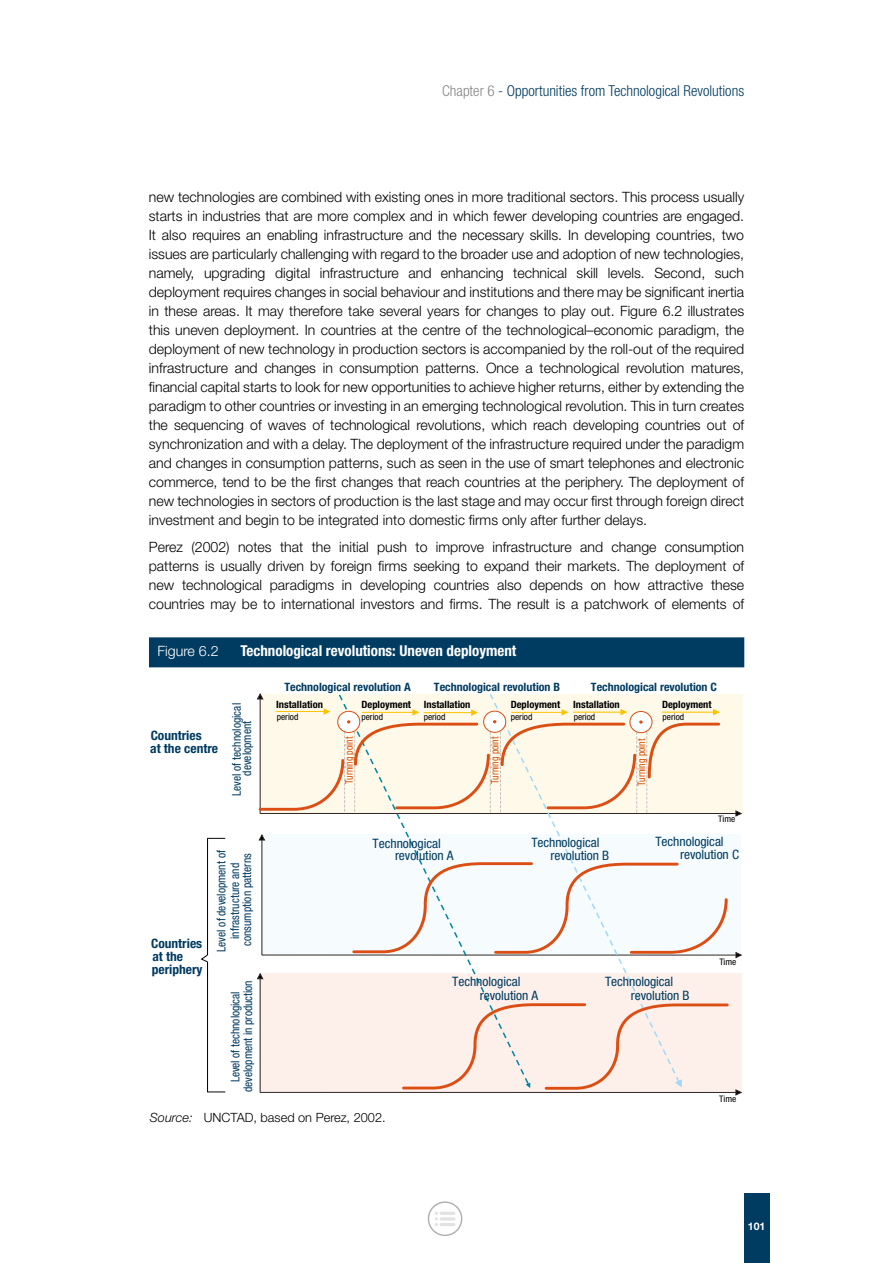
<style>
.page{position:relative;width:893px;height:1263px;background:#fff}
.page>*{position:absolute;margin:0;border:0;box-sizing:border-box;transform-origin:0 0}
.t1{font:300 condensed 15px "Helvetica Neue LT Std";color:#003c61}
.t2{font:700 condensed 15px "Helvetica Neue LT Std";color:#fff}
.t3{font:300 14.25px/19px "Helvetica Neue LT Std";color:#000;text-align:justify}
.t4{font:300 14.25px "Helvetica Neue LT Std";color:#fff}
.t5{font:condensed 12.9px/14.1px "Helvetica Neue LT Std";letter-spacing:-.005em;color:#003c61;scale:1.04 1}
.t6{font:700 condensed 12.9px/12.8px "Helvetica Neue LT Std";color:#003b61;scale:1.04 1}
.t7{font:300 12.75px "Helvetica Neue LT Std";color:#000}
.t8{font:condensed 12px/10.2px "Helvetica Neue LT Std";color:#003b61;text-align:center;scale:.96 1}
.t9{font:700 condensed 11.55px "Helvetica Neue LT Std";color:#003c61;scale:1.04 1}
.t10{font:condensed 10.5px "Helvetica Neue LT Std";color:#da4f0b;scale:.93 1}
.t11{font:700 10.5px "Helvetica Neue LT Std";color:#fff}
.t12{font:700 condensed 10.05px "Helvetica Neue LT Std";color:#000;scale:1.04 1}
.t13{font:condensed 9px "Helvetica Neue LT Std";letter-spacing:-.005em;color:#000;scale:1.04 1}
.s1{color:#878787}
.s2{font-style:italic}
</style>
<div class="page">
<div style="left:744px;top:1193px;width:26px;height:70px;background:#003c61"></div>
<div style="left:149px;top:637px;width:595px;height:30px;background:#003c61"></div>
<div style="left:262px;top:694px;width:481px;height:120px;background:#fef9e9"></div>
<div style="left:262px;top:834px;width:478px;height:121px;background:#f6fbfe"></div>
<div style="left:260px;top:974px;width:481px;height:118px;background:#fdefea"></div>
<hr style="left:260px;top:813px;width:477px;height:1px;background:#2b2422">
<svg style="left:735px;top:810px;width:8px;height:7px"></svg>
<hr style="left:260px;top:698px;width:1px;height:116px;background:#2b2422">
<svg style="left:256px;top:693px;width:8px;height:7px"></svg>
<hr style="left:262px;top:955px;width:475px;height:1px;background:#2b2422">
<svg style="left:735px;top:952px;width:7px;height:7px"></svg>
<hr style="left:262px;top:839px;width:1px;height:116px;background:#2b2422">
<svg style="left:258px;top:834px;width:7px;height:7px"></svg>
<hr style="left:260px;top:1092px;width:477px;height:1px;background:#2b2422">
<hr style="left:260px;top:978px;width:1px;height:114px;background:#2b2422">
<svg style="left:257px;top:973px;width:7px;height:7px"></svg>
<svg style="left:530px;top:814px;width:151px;height:187px"></svg>
<svg style="left:337px;top:693px;width:193px;height:309px"></svg>
<svg style="left:351px;top:861px;width:378px;height:94px"></svg>
<svg style="left:401px;top:1002px;width:341px;height:94px"></svg>
<hr style="left:207px;top:838px;width:1px;height:117px;background:#000">
<svg style="left:200px;top:954px;width:26px;height:139px"></svg>
<svg style="left:207px;top:838px;width:18px;height:1px"></svg>
<svg style="left:258px;top:708px;width:463px;height:106px"></svg>
<hr style="left:440px;top:1212px;width:15px;height:3px;background:#c6c6c6;border-radius:2px">
<hr style="left:440px;top:1217px;width:15px;height:3px;background:#c6c6c6;border-radius:2px">
<hr style="left:440px;top:1223px;width:15px;height:3px;background:#c6c6c6;border-radius:2px">
<svg style="left:435px;top:1212px;width:3px;height:14px"></svg>
<div style="left:428px;top:1201px;width:34px;height:35px;border:2px solid #b3b2b2;border-radius:50%"></div>
<p class="t1" style="left:442px;top:82px;width:303px"><span class="s1">Chapter 6</span> - Opportunities from Technological Revolutions</p>
<p class="t3" style="left:149px;top:187px;width:597px">new technologies are combined with existing ones in more traditional sectors. This process usually starts in industries that are more complex and in which fewer developing countries are engaged.<br>It also requires an enabling infrastructure and the necessary skills. In developing countries, two issues are particularly challenging with regard to the broader use and adoption of new technologies, namely, upgrading digital infrastructure and enhancing technical skill levels. Second, such deployment requires changes in social behaviour and institutions and there may be significant inertia in these areas. It may therefore take several years for changes to play out. Figure 6.2 illustrates this uneven deployment. In countries at the centre of the technological–economic paradigm, the deployment of new technology in production sectors is accompanied by the roll-out of the required infrastructure and changes in consumption patterns. Once a technological revolution matures, financial capital starts to look for new opportunities to achieve higher returns, either by extending the paradigm to other countries or investing in an emerging technological revolution. This in turn creates the sequencing of waves of technological revolutions, which reach developing countries out of synchronization and with a delay. The deployment of the infrastructure required under the paradigm and changes in consumption patterns, such as seen in the use of smart telephones and electronic commerce, tend to be the first changes that reach countries at the periphery. The deployment of new technologies in sectors of production is the last stage and may occur first through foreign direct investment and begin to be integrated into domestic firms only after further delays.</p>
<p class="t3" style="left:149px;top:537px;width:597px">Perez (2002) notes that the initial push to improve infrastructure and change consumption patterns is usually driven by foreign firms seeking to expand their markets. The deployment of new technological paradigms in developing countries also depends on how attractive these countries may be to international investors and firms. The result is a patchwork of elements of</p>
<p class="t4" style="left:157px;top:643px;width:63px">Figure 6.2</p>
<p class="t2" style="left:240px;top:642px;width:277px">Technological revolutions: Uneven deployment</p>
<p class="t6" style="left:150px;top:729px;width:67px">Countries<br>at the centre</p>
<p class="t9" style="left:284px;top:680px;width:123px">Technological revolution A</p>
<p class="t9" style="left:434px;top:680px;width:123px">Technological revolution B</p>
<p class="t9" style="left:591px;top:680px;width:123px">Technological revolution C</p>
<p class="t8" style="left:231px;top:796px;width:99px;rotate:-90deg">Level of technological development</p>
<p class="t12" style="left:276px;top:698px;width:46px">Installation</p>
<p class="t13" style="left:277px;top:711px;width:22px">period</p>
<p class="t12" style="left:361px;top:698px;width:49px">Deployment</p>
<p class="t13" style="left:361px;top:711px;width:22px">period</p>
<p class="t12" style="left:424px;top:698px;width:46px">Installation</p>
<p class="t13" style="left:424px;top:711px;width:22px">period</p>
<p class="t12" style="left:511px;top:698px;width:49px">Deployment</p>
<p class="t13" style="left:511px;top:711px;width:22px">period</p>
<p class="t12" style="left:573px;top:698px;width:46px">Installation</p>
<p class="t13" style="left:574px;top:711px;width:22px">period</p>
<p class="t12" style="left:662px;top:698px;width:49px">Deployment</p>
<p class="t13" style="left:663px;top:711px;width:22px">period</p>
<p class="t10" style="left:343px;top:784px;width:53px;rotate:-90deg">Turning point</p>
<p class="t10" style="left:489px;top:784px;width:53px;rotate:-90deg">Turning point</p>
<p class="t10" style="left:635px;top:786px;width:53px;rotate:-90deg">Turning point</p>
<p class="t13" style="left:718px;top:814px;width:18px">Time</p>
<p class="t6" style="left:151px;top:937px;width:51px">Countries at the periphery</p>
<p class="t8" style="left:214px;top:952px;width:108px;line-height:13.6px;rotate:-90deg">Level of development of infrastructure and</p>
<p class="t8" style="left:242px;top:946px;width:98px;rotate:-90deg">consumption patterns</p>
<p class="t8" style="left:229px;top:1092px;width:118px;line-height:12.9px;rotate:-90deg">Level of technological development in production</p>
<p class="t5" style="left:395px;top:837px;width:58px;line-height:12.3px;text-indent:-22px">Technological revolution A</p>
<p class="t5" style="left:550px;top:836px;width:58px;line-height:13.4px;text-indent:-19px">Technological revolution B</p>
<p class="t5" style="left:680px;top:834px;width:58px;line-height:13.2px;text-indent:-25px">Technological revolution C</p>
<p class="t13" style="left:719px;top:956px;width:18px">Time</p>
<p class="t5" style="left:480px;top:974px;width:58px;text-indent:-28px">Technological revolution A</p>
<p class="t5" style="left:631px;top:974px;width:58px;text-indent:-26px">Technological revolution B</p>
<p class="t13" style="left:719px;top:1093px;width:18px">Time</p>
<p class="t7" style="left:150px;top:1110px;width:237px"><span class="s2">Source:</span> UNCTAD, based on Perez, 2002.</p>
<p class="t11" style="left:748px;top:1220px;width:19px">101</p>
</div>
